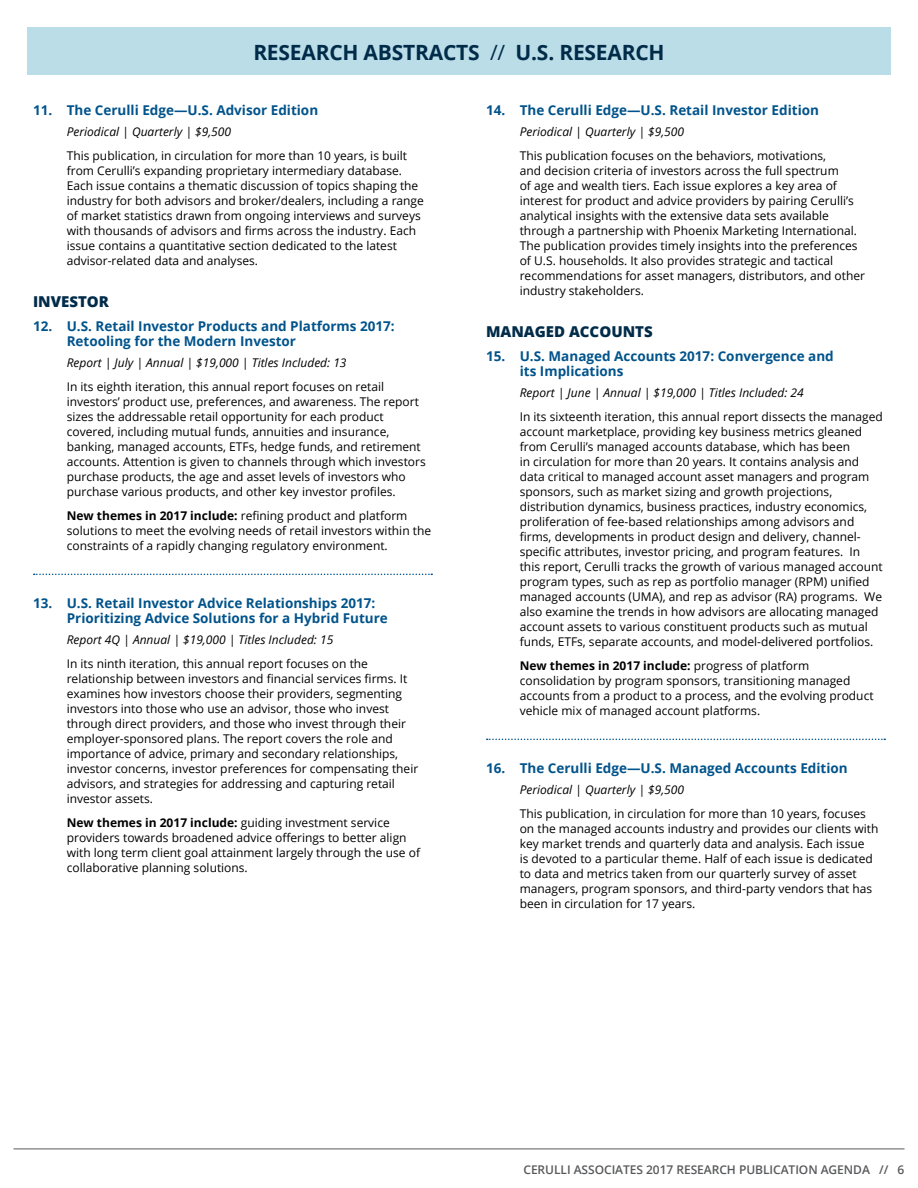
<style>
.page{position:relative;width:918px;height:1188px;background:#fff}
.page>*{position:absolute;margin:0;border:0;box-sizing:border-box;transform-origin:0 0}
.t1{font:700 21px "Open Sans";letter-spacing:-.01em;color:#002b49}
.t2{font:800 15px "Open Sans";color:#002b49}
.t3{font:700 13.5px/15px "Open Sans";color:#00538b}
.t4{font:12px/15px "Open Sans";color:#000}
.t5{font:italic 12px "Open Sans";color:#000}
.t6{font:600 12px "Open Sans";letter-spacing:-.005em;color:#58595b}
.s1{font-weight:400}
.s2{font-weight:700}
</style>
<div class="page">
<div style="left:27px;top:27px;width:864px;height:47px;background:#bbdde7"></div>
<hr style="left:14px;top:1149px;width:890px;height:1px;background:#58595b">
<svg style="left:34px;top:574px;width:398px;height:1px"></svg>
<svg style="left:487px;top:739px;width:398px;height:1px"></svg>
<h1 class="t1" style="left:253px;top:38px;width:413px">RESEARCH ABSTRACTS <span class="s1">//</span> U.S. RESEARCH</h1>
<p class="t3" style="left:33px;top:102px;width:287px">11. The Cerulli Edge—U.S. Advisor Edition</p>
<p class="t5" style="left:67px;top:123px;width:166px">Periodical | Quarterly | $9,500</p>
<p class="t4" style="left:67px;top:147px;width:359px">This publication, in circulation for more than 10 years, is built from Cerulli’s expanding proprietary intermediary database.<br>Each issue contains a thematic discussion of topics shaping the industry for both advisors and broker/dealers, including a range of market statistics drawn from ongoing interviews and surveys with thousands of advisors and firms across the industry. Each issue contains a quantitative section dedicated to the latest advisor-related data and analyses.</p>
<p class="t2" style="left:33px;top:290px;width:78px">INVESTOR</p>
<p class="t3" style="left:67px;top:318px;width:330px;text-indent:-34px">12. U.S. Retail Investor Products and Platforms 2017:<br>Retooling for the Modern Investor</p>
<p class="t5" style="left:67px;top:354px;width:281px">Report | July | Annual | $19,000 | Titles Included: 13</p>
<p class="t4" style="left:67px;top:378px;width:361px">In its eighth iteration, this annual report focuses on retail investors’ product use, preferences, and awareness. The report sizes the addressable retail opportunity for each product covered, including mutual funds, annuities and insurance, banking, managed accounts, ETFs, hedge funds, and retirement accounts. Attention is given to channels through which investors purchase products, the age and asset levels of investors who purchase various products, and other key investor profiles.</p>
<p class="t4" style="left:67px;top:507px;width:366px"><span class="s2">New themes in 2017 include:</span> refining product and platform solutions to meet the evolving needs of retail investors within the constraints of a rapidly changing regulatory environment.</p>
<p class="t3" style="left:67px;top:595px;width:323px;text-indent:-34px">13. U.S. Retail Investor Advice Relationships 2017:<br>Prioritizing Advice Solutions for a Hybrid Future</p>
<p class="t5" style="left:67px;top:632px;width:268px">Report 4Q | Annual | $19,000 | Titles Included: 15</p>
<p class="t4" style="left:67px;top:656px;width:353px">In its ninth iteration, this annual report focuses on the relationship between investors and financial services firms. It examines how investors choose their providers, segmenting investors into those who use an advisor, those who invest through direct providers, and those who invest through their employer-sponsored plans. The report covers the role and importance of advice, primary and secondary relationships, investor concerns, investor preferences for compensating their advisors, and strategies for addressing and capturing retail investor assets.</p>
<p class="t4" style="left:67px;top:815px;width:355px"><span class="s2">New themes in 2017 include:</span> guiding investment service providers towards broadened advice offerings to better align with long term client goal attainment largely through the use of collaborative planning solutions.</p>
<p class="t3" style="left:486px;top:102px;width:335px">14. The Cerulli Edge—U.S. Retail Investor Edition</p>
<p class="t5" style="left:520px;top:123px;width:166px">Periodical | Quarterly | $9,500</p>
<p class="t4" style="left:520px;top:147px;width:347px">This publication focuses on the behaviors, motivations,<br>and decision criteria of investors across the full spectrum<br>of age and wealth tiers. Each issue explores a key area of interest for product and advice providers by pairing Cerulli’s analytical insights with the extensive data sets available through a partnership with Phoenix Marketing International.<br>The publication provides timely insights into the preferences of U.S. households. It also provides strategic and tactical recommendations for asset managers, distributors, and other industry stakeholders.</p>
<p class="t2" style="left:486px;top:320px;width:168px">MANAGED ACCOUNTS</p>
<p class="t3" style="left:520px;top:348px;width:316px;text-indent:-34px">15. U.S. Managed Accounts 2017: Convergence and its Implications</p>
<p class="t5" style="left:520px;top:384px;width:286px">Report | June | Annual | $19,000 | Titles Included: 24</p>
<p class="t4" style="left:520px;top:408px;width:365px">In its sixteenth iteration, this annual report dissects the managed account marketplace, providing key business metrics gleaned from Cerulli’s managed accounts database, which has been<br>in circulation for more than 20 years. It contains analysis and data critical to managed account asset managers and program sponsors, such as market sizing and growth projections, distribution dynamics, business practices, industry economics, proliferation of fee-based relationships among advisors and firms, developments in product design and delivery, channel&shy;specific attributes, investor pricing, and program features. In this report, Cerulli tracks the growth of various managed account program types, such as rep as portfolio manager (RPM) unified managed accounts (UMA), and rep as advisor (RA) programs. We also examine the trends in how advisors are allocating managed account assets to various constituent products such as mutual funds, ETFs, separate accounts, and model-delivered portfolios.</p>
<p class="t4" style="left:520px;top:657px;width:355px"><span class="s2">New themes in 2017 include:</span> progress of platform consolidation by program sponsors, transitioning managed accounts from a product to a process, and the evolving product vehicle mix of managed account platforms.</p>
<p class="t3" style="left:486px;top:760px;width:363px">16. The Cerulli Edge—U.S. Managed Accounts Edition</p>
<p class="t5" style="left:520px;top:782px;width:166px">Periodical | Quarterly | $9,500</p>
<p class="t4" style="left:520px;top:806px;width:360px">This publication, in circulation for more than 10 years, focuses on the managed accounts industry and provides our clients with key market trends and quarterly data and analysis. Each issue<br>is devoted to a particular theme. Half of each issue is dedicated to data and metrics taken from our quarterly survey of asset managers, program sponsors, and third-party vendors that has been in circulation for 17 years.</p>
<p class="t6" style="left:523px;top:1162px;width:383px">CERULLI ASSOCIATES 2017 RESEARCH PUBLICATION AGENDA // 6</p>
</div>
